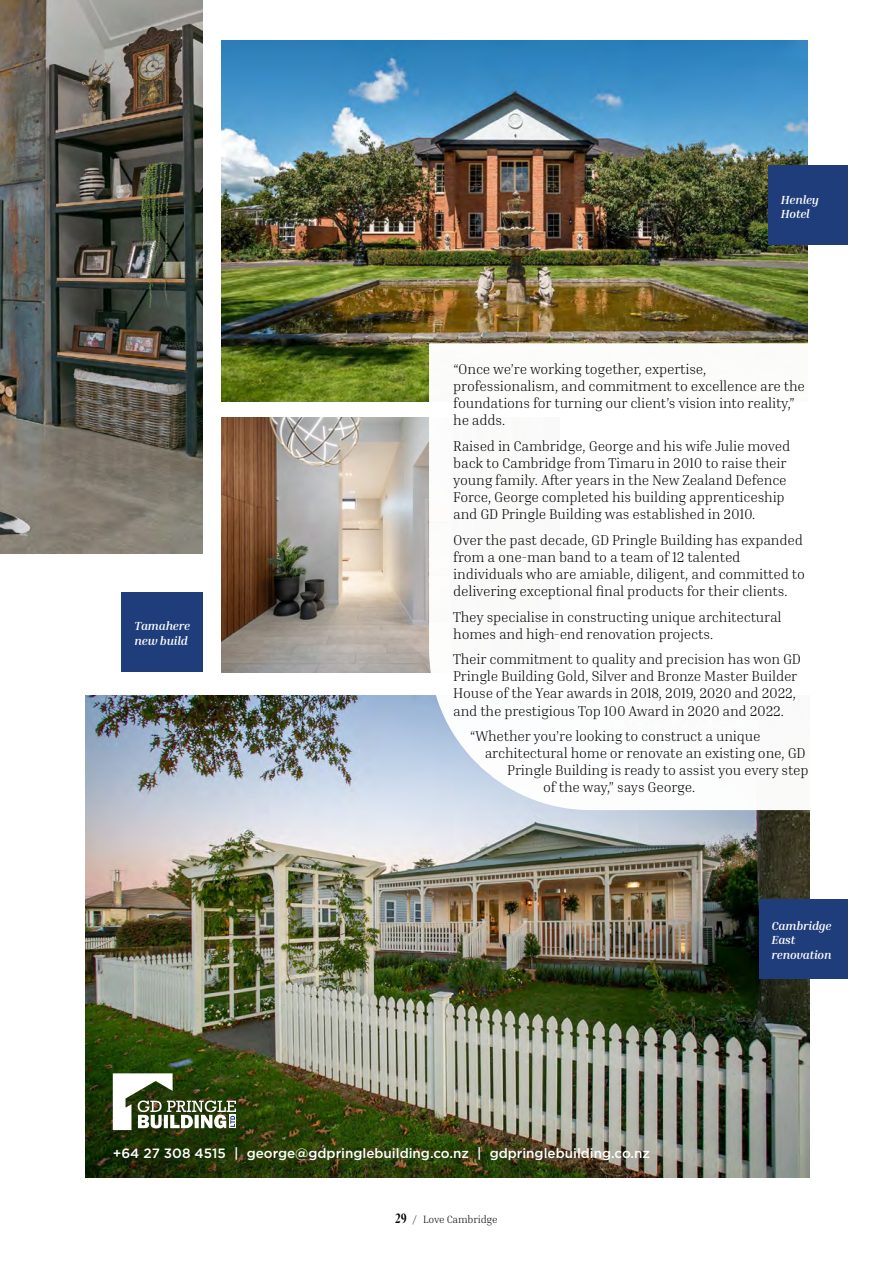
<style>
.page{position:relative;width:893px;height:1263px;background:#fff}
.page>*{position:absolute;margin:0;border:0;box-sizing:border-box;transform-origin:0 0}
.t1{font:300 14.25px/17.1px "Inria Serif";letter-spacing:-.015em;color:#000}
.t2{font:500 13.5px "Gotham";color:#fff}
.t3{font:italic 700 12px/14.4px "Inria Serif";letter-spacing:-.015em;color:#fff}
.t4{font:300 10.5px "Inria Serif";letter-spacing:-.015em;color:#000}
.s1{font-family:"Wayfinder CF";font-weight:100;font-size:13.5px}
</style>
<div class="page">
<img style="left:0;top:0;width:203px;height:554px">
<img style="left:221px;top:40px;width:587px;height:362px">
<img style="left:221px;top:417px;width:208px;height:255px">
<img style="left:85px;top:695px;width:724px;height:483px">
<div style="left:122px;top:592px;width:81px;height:79px;background:#1f3d7b"></div>
<div style="left:768px;top:166px;width:80px;height:79px;background:#1f3d7b"></div>
<div style="left:759px;top:899px;width:89px;height:79px;background:#1f3d7b"></div>
<svg style="left:429px;top:343px;width:380px;height:467px"></svg>
<svg style="left:113px;top:1073px;width:123px;height:57px"></svg>
<p class="t3" style="left:135px;top:619px;width:57px">Tamahere new build</p>
<p class="t3" style="left:781px;top:192px;width:40px">Henley<br>Hotel</p>
<p class="t1" style="left:453px;top:360px;width:353px">“Once we’re working together, expertise, professionalism, and commitment to excellence are the foundations for turning our client’s vision into reality,” he adds.</p>
<p class="t1" style="left:453px;top:437px;width:338px">Raised in Cambridge, George and his wife Julie moved back to Cambridge from Timaru in 2010 to raise their young family. After years in the New Zealand Defence Force, George completed his building apprenticeship and GD Pringle Building was established in 2010.</p>
<p class="t1" style="left:453px;top:531px;width:353px">Over the past decade, GD Pringle Building has expanded from a one-man band to a team of 12 talented individuals who are amiable, diligent, and committed to delivering exceptional final products for their clients.</p>
<p class="t1" style="left:453px;top:608px;width:330px">They specialise in constructing unique architectural homes and high-end renovation projects.</p>
<p class="t1" style="left:453px;top:650px;width:349px">Their commitment to quality and precision has won GD Pringle Building Gold, Silver and Bronze Master Builder House of the Year awards in 2018, 2019, 2020 and 2022, and the prestigious Top 100 Award in 2020 and 2022.</p>
<p class="t1" style="left:470px;top:727px;width:292px">“Whether you’re looking to construct a unique</p>
<p class="t1" style="left:485px;top:744px;width:323px">architectural home or renovate an existing one, GD</p>
<p class="t1" style="left:507px;top:761px;width:303px">Pringle Building is ready to assist you every step</p>
<p class="t1" style="left:543px;top:779px;width:154px">of the way,” says George.</p>
<p class="t3" style="left:772px;top:918px;width:61px">Cambridge<br>East renovation</p>
<p class="t2" style="left:113px;top:1145px;width:539px">+64 27 308 4515 | george@gdpringlebuilding.co.nz | gdpringlebuilding.co.nz</p>
<p class="t4" style="left:395px;top:1213px;width:104px"><span class="s1">29</span> / Love Cambridge</p>
</div>
